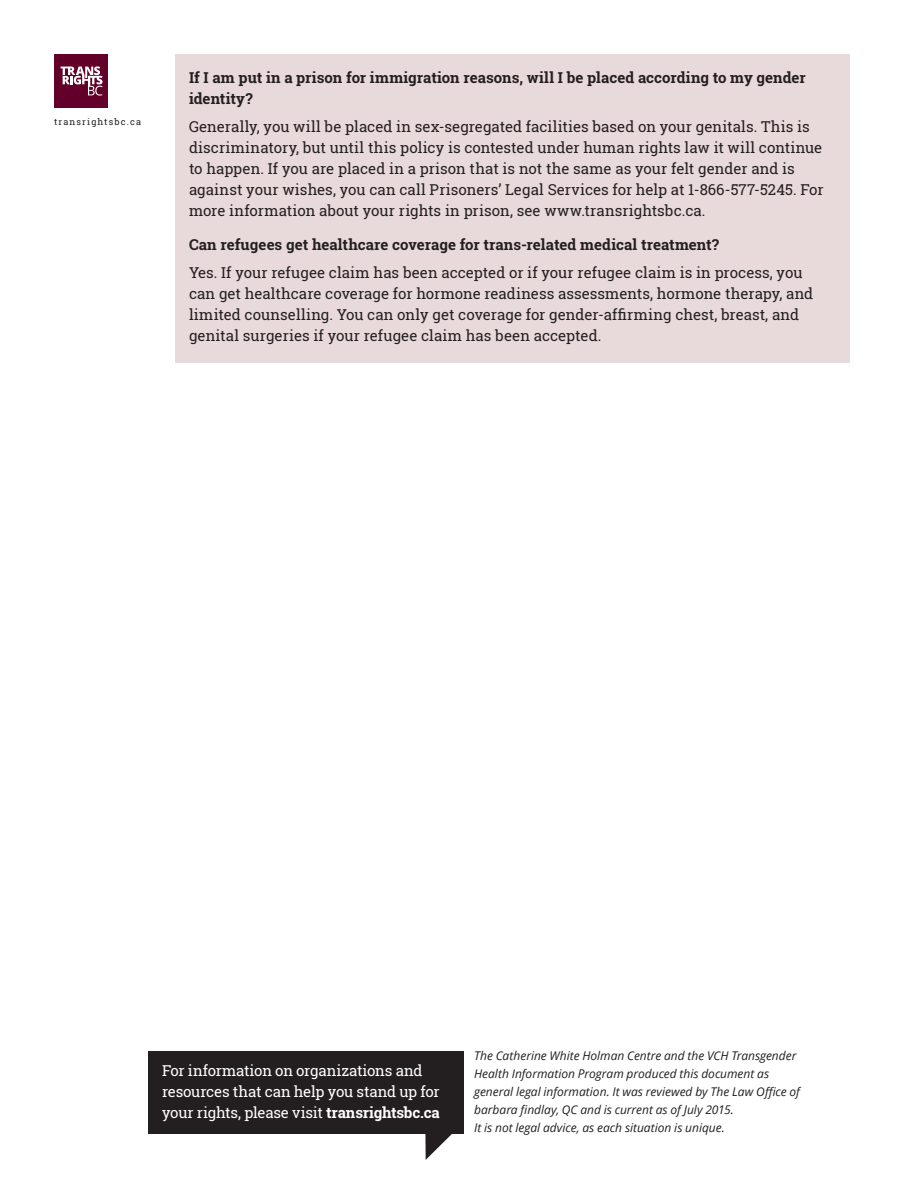
<style>
.page{position:relative;width:918px;height:1188px;background:#fff}
.page>*{position:absolute;margin:0;border:0;box-sizing:border-box;transform-origin:0 0}
.BODY{font:15px/21px "Roboto Slab";color:#231f20}
.BODY-2{font:700 15px/21px "Roboto Slab";color:#231f20}
.BODY-3{font:15px/21px "Roboto Slab";letter-spacing:-.015em;color:#fff}
.BODY-4{font:italic 12px/18px "Open Sans";color:#231f20}
.t1{font:9px "Roboto Slab";letter-spacing:.125em;color:#231f20}
.s1{font-weight:700}
</style>
<div class="page">
<div style="left:54px;top:54px;width:54px;height:54px;background:#630029"></div>
<svg style="left:61px;top:66px;width:42px;height:30px"></svg>
<svg style="left:425px;top:1134px;width:27px;height:26px"></svg>
<div style="left:148px;top:1051px;width:316px;height:83px;background:#231f20"></div>
<div style="left:176px;top:54px;width:674px;height:309px;background:#e8d9da"></div>
<p class="t1" style="left:54px;top:116px;width:89px">transrightsbc.ca</p>
<p class="BODY-2" style="left:189px;top:67px;width:618px">If I am put in a prison for immigration reasons, will I be placed according to my gender identity?</p>
<p class="BODY" style="left:189px;top:116px;width:636px">Generally, you will be placed in sex-segregated facilities based on your genitals. This is discriminatory, but until this policy is contested under human rights law it will continue to happen. If you are placed in a prison that is not the same as your felt gender and is against your wishes, you can call Prisoners’ Legal Services for help at 1-866-577-5245. For more information about your rights in prison, see www.transrightsbc.ca.</p>
<p class="BODY-2" style="left:189px;top:234px;width:532px">Can refugees get healthcare coverage for trans-related medical treatment?</p>
<p class="BODY" style="left:189px;top:262px;width:626px">Yes. If your refugee claim has been accepted or if your refugee claim is in process, you can get healthcare coverage for hormone readiness assessments, hormone therapy, and limited counselling. You can only get coverage for gender-affirming chest, breast, and genital surgeries if your refugee claim has been accepted.</p>
<p class="BODY-3" style="left:162px;top:1060px;width:279px">For information on organizations and resources that can help you stand up for your rights, please visit <span class="s1">transrightsbc.ca</span></p>
<p class="BODY-4" style="left:474px;top:1047px;width:327px">The Catherine White Holman Centre and the VCH Transgender Health Information Program produced this document as general legal information. It was reviewed by The Law Office of barbara findlay, QC and is current as of July 2015.</p>
<p class="BODY-4" style="left:474px;top:1119px;width:252px">It is not legal advice, as each situation is unique.</p>
</div>
